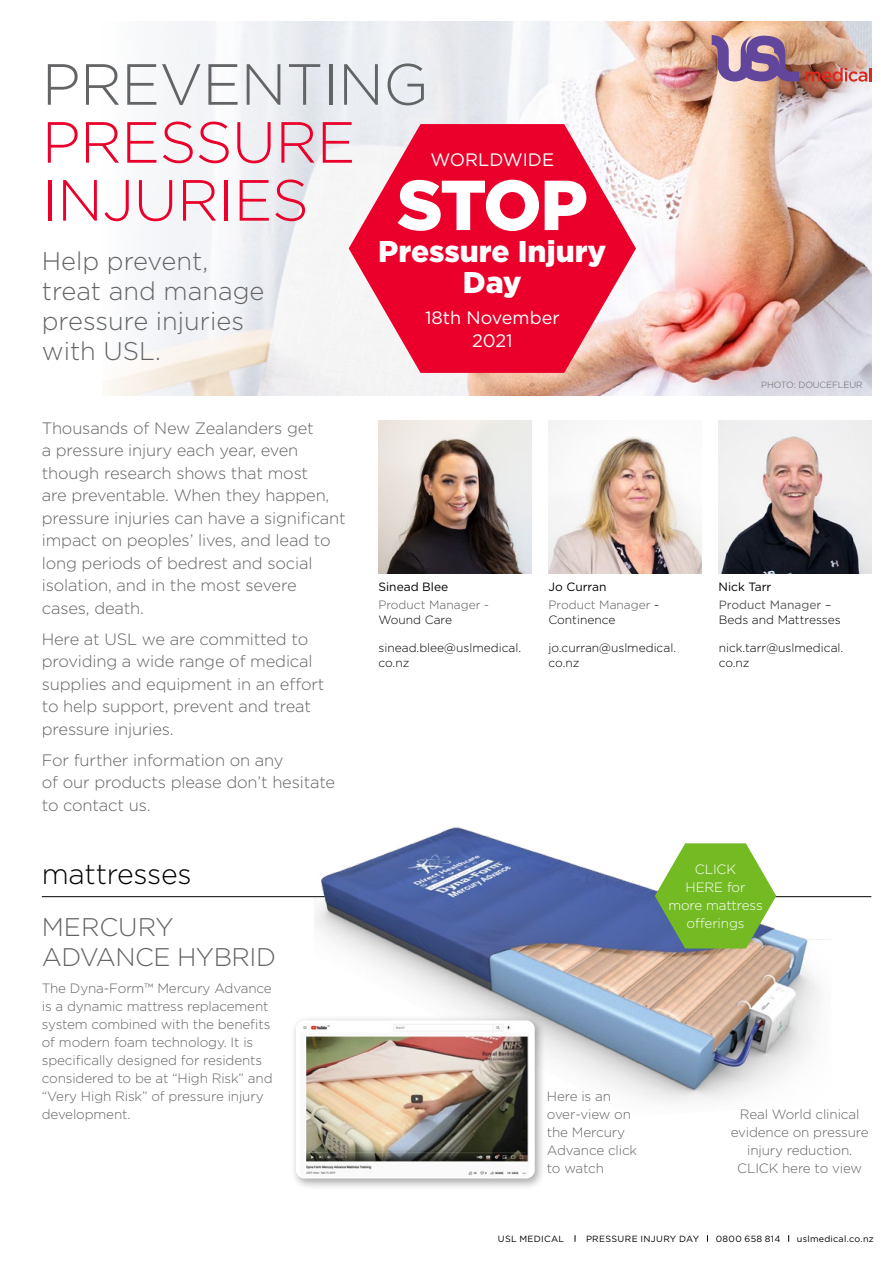
<style>
.page{position:relative;width:893px;height:1263px;background:#fff}
.page>*{position:absolute;margin:0;border:0;box-sizing:border-box;transform-origin:0 0}
.t1{font:900 70.5px "Gotham";color:#fff}
.t2{font:300 57.9px/57.9px "Gotham";letter-spacing:-.01em;color:#ea002a}
.t3{font:300 57.9px "Gotham";letter-spacing:-.01em;color:#636466}
.t4{font:900 30px/31.5px "Gotham";color:#fff;text-align:center}
.t5{font:300 28.5px "Gotham";letter-spacing:-.01em;color:#000}
.t6{font:300 25.5px/30px "Gotham";color:#636466}
.t7{font:300 25.5px/30px "Gotham";letter-spacing:-.02em;color:#636466}
.t8{font:18px/22.5px "Gotham";color:#fff;text-align:center}
.t9{font:300 16.5px/22.5px "Gotham";letter-spacing:-.01em;color:#636466}
.t10{font:300 13.5px/18px "Gotham";letter-spacing:-.01em;color:#636466}
.t11{font:300 13.5px/18px "Gotham";letter-spacing:-.01em;color:#fff;text-align:center}
.t12{font:300 12px/14.4px "Gotham";color:#000}
.t13{font:300 12px/15px "Gotham";color:#58595b}
.t14{font:12px/17.5px "Gotham";color:#58595b}
.t15{font:12px "Gotham";color:#000}
.t16{font:9px "Gotham";letter-spacing:.035em;color:#000}
.t17{font:300 9px "Gotham";letter-spacing:-.01em;color:#636466}
.s1{color:#000}
.s2{font-weight:300;color:#000}
</style>
<div class="page">
<hr style="left:42px;top:896px;width:829px;height:1px;background:#000">
<img style="left:106px;top:21px;width:766px;height:374px">
<svg style="left:712px;top:35px;width:87px;height:46px;background:#967599"></svg>
<svg style="left:805px;top:68px;width:67px;height:14px"></svg>
<svg style="left:349px;top:124px;width:287px;height:249px;fill:#ea002a"></svg>
<img style="left:314px;top:827px;width:517px;height:275px">
<svg style="left:655px;top:843px;width:121px;height:105px;background:#87be51"></svg>
<div style="left:290px;top:1015px;width:256px;height:175px;background:#000;opacity:.35"></div>
<div style="left:296px;top:1020px;width:239px;height:158px;background:#fff;border-radius:9px"></div>
<img style="left:300px;top:1024px;width:228px;height:153px">
<img style="left:719px;top:420px;width:153px;height:153px">
<img style="left:378px;top:420px;width:153px;height:153px">
<img style="left:549px;top:420px;width:153px;height:153px">
<h2 class="t3" style="left:42px;top:48px;width:388px">PREVENTING</h2>
<h2 class="t2" style="left:42px;top:112px;width:315px">PRESSURE<br>INJURIES</h2>
<p class="t8" style="left:431px;top:148px;width:125px">WORLDWIDE</p>
<h1 class="t1" style="left:397px;top:156px;width:192px">STOP</h1>
<h3 class="t4" style="left:378px;top:235px;width:230px">Pressure Injury<br>Day</h3>
<p class="t8" style="left:425px;top:306px;width:136px">18th November<br>2021</p>
<h3 class="t6" style="left:42px;top:246px;width:224px">Help prevent, treat and manage pressure injuries with USL.</h3>
<p class="t9" style="left:42px;top:416px;width:305px">Thousands of New Zealanders get<br>a pressure injury each year, even though research shows that most<br>are preventable. When they happen, pressure injuries can have a significant impact on peoples’ lives, and lead to long periods of bedrest and social isolation, and in the most severe cases, death.</p>
<p class="t9" style="left:42px;top:627px;width:284px">Here at USL we are committed to providing a wide range of medical supplies and equipment in an effort to help support, prevent and treat pressure injuries.</p>
<p class="t9" style="left:42px;top:748px;width:295px">For further information on any<br>of our products please don’t hesitate to contact us.</p>
<p class="t15" style="left:378px;top:579px;width:71px">Sinead Blee</p>
<p class="t13" style="left:378px;top:596px;width:112px">Product Manager -</p>
<p class="t12" style="left:378px;top:612px;width:75px">Wound Care</p>
<p class="t12" style="left:378px;top:641px;width:144px">sinead.blee@uslmedical. co.nz</p>
<p class="t15" style="left:549px;top:579px;width:59px">Jo Curran</p>
<p class="t13" style="left:549px;top:596px;width:112px">Product Manager <span class="s1">-<br>Continence</span></p>
<p class="t12" style="left:549px;top:641px;width:129px">jo.curran@uslmedical. co.nz</p>
<p class="t17" style="left:761px;top:379px;width:103px">PHOTO: DOUCEFLEUR</p>
<p class="t14" style="left:719px;top:578px;width:114px"><span class="s1">Nick Tarr<br></span>Product Manager <span class="s2">–</span></p>
<p class="t12" style="left:719px;top:612px;width:124px">Beds and Mattresses</p>
<p class="t12" style="left:719px;top:641px;width:126px">nick.tarr@uslmedical. co.nz</p>
<h3 class="t5" style="left:42px;top:856px;width:151px">mattresses</h3>
<h3 class="t7" style="left:42px;top:912px;width:236px">MERCURY<br>ADVANCE HYBRID</h3>
<p class="t10" style="left:42px;top:979px;width:232px">The Dyna-Form™ Mercury Advance is a dynamic mattress replacement system combined with the benefits of modern foam technology. It is specifically designed for residents considered to be at “High Risk” and “Very High Risk” of pressure injury development.</p>
<p class="t11" style="left:668px;top:860px;width:96px">CLICK<br>HERE for more mattress offerings</p>
<p class="t10" style="left:547px;top:1087px;width:92px">Here is an over-view on the Mercury<br>Advance click to watch</p>
<p class="t10" style="left:731px;top:1105px;width:140px;text-align:center">Real World clinical evidence on pressure injury reduction.<br>CLICK here to view</p>
<p class="t16" style="left:498px;top:1233px;width:68px">USL MEDICAL</p>
<p class="t16" style="left:586px;top:1233px;width:115px">PRESSURE INJURY DAY</p>
<p class="t16" style="left:716px;top:1233px;width:66px">0800 658 814</p>
<p class="t16" style="left:797px;top:1233px;width:78px">uslmedical.co.nz</p>
</div>
